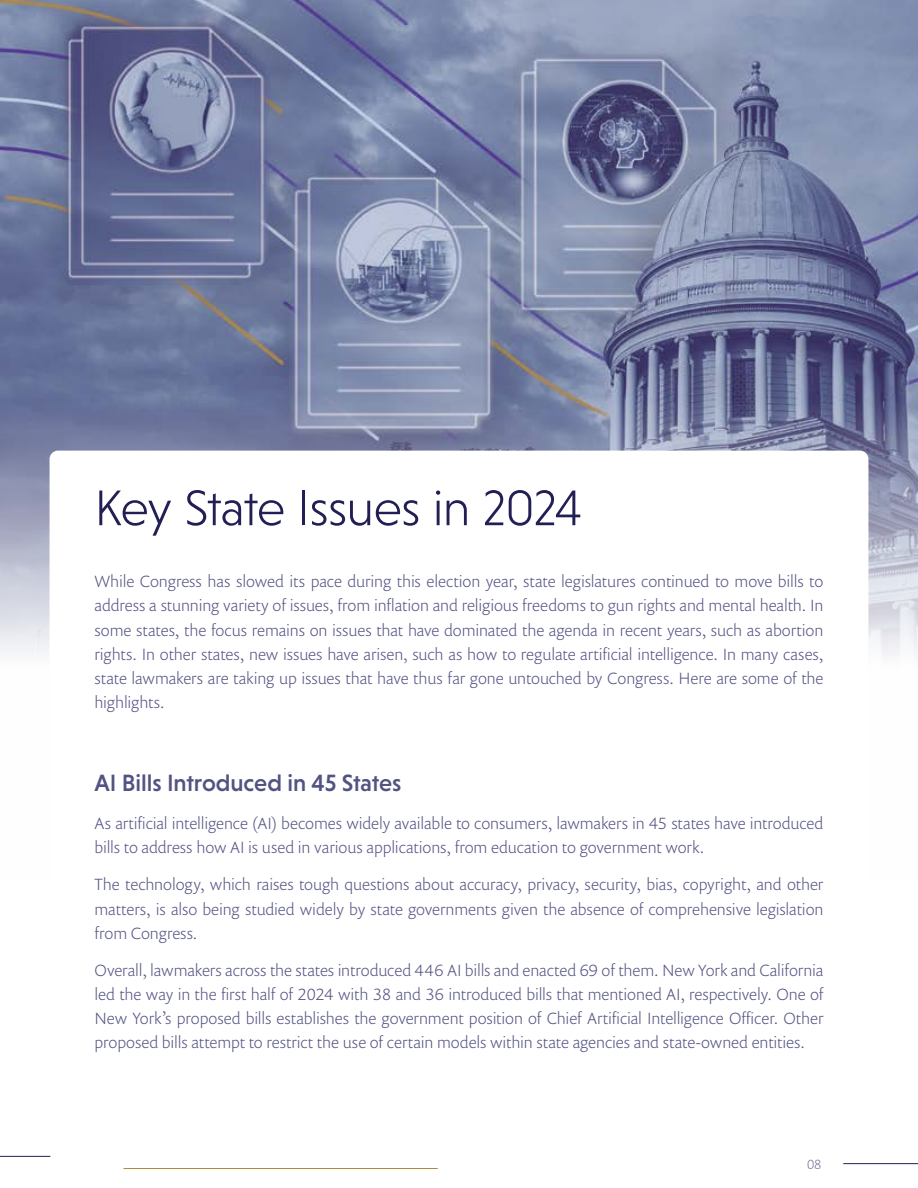
<style>
.page{position:relative;width:918px;height:1188px;background:#fff}
.page>*{position:absolute;margin:0;border:0;box-sizing:border-box;transform-origin:0 0}
.t1{font:300 51px "Niveau Grotesk";letter-spacing:-.02em;color:#221f54}
.t2{font:500 24px "Niveau Grotesk";letter-spacing:-.005em;color:#535383}
.t3{font:300 16.5px/24px "Prenton RP Pro";letter-spacing:-.005em;color:#535383;text-align:justify}
.t4{font:300 13.5px "Prenton RP Pro";color:#535383}
</style>
<div class="page">
<hr style="left:124px;top:1168px;width:313px;height:1px;background:#aa8b41">
<hr style="left:843px;top:1163px;width:75px;height:1px;background:#221f54">
<hr style="left:0;top:1156px;width:50px;height:1px;background:#221f54">
<img style="left:1px;top:0;width:917px;height:656px">
<div style="left:50px;top:451px;width:818px;height:706px;background:#fff;border-radius:9px"></div>
<h1 class="t1" style="left:94px;top:479px;width:489px">Key State Issues in 2024</h1>
<p class="t3" style="left:94px;top:569px;width:731px">While Congress has slowed its pace during this election year, state legislatures continued to move bills to address a stunning variety of issues, from inflation and religious freedoms to gun rights and mental health. In some states, the focus remains on issues that have dominated the agenda in recent years, such as abortion rights. In other states, new issues have arisen, such as how to regulate artificial intelligence. In many cases, state lawmakers are taking up issues that have thus far gone untouched by Congress. Here are some of the highlights.</p>
<h2 class="t2" style="left:94px;top:770px;width:308px">AI Bills Introduced in 45 States</h2>
<p class="t3" style="left:94px;top:811px;width:730px">As artificial intelligence (AI) becomes widely available to consumers, lawmakers in 45 states have introduced bills to address how AI is used in various applications, from education to government work.</p>
<p class="t3" style="left:94px;top:872px;width:731px">The technology, which raises tough questions about accuracy, privacy, security, bias, copyright, and other matters, is also being studied widely by state governments given the absence of comprehensive legislation from Congress.</p>
<p class="t3" style="left:94px;top:958px;width:731px">Overall, lawmakers across the states introduced 446 AI bills and enacted 69 of them. New York and California led the way in the first half of 2024 with 38 and 36 introduced bills that mentioned AI, respectively. One of New York’s proposed bills establishes the government position of Chief Artificial Intelligence Officer. Other proposed bills attempt to restrict the use of certain models within state agencies and state-owned entities.</p>
<p class="t4" style="left:806px;top:1154px;width:17px">08</p>
</div>
